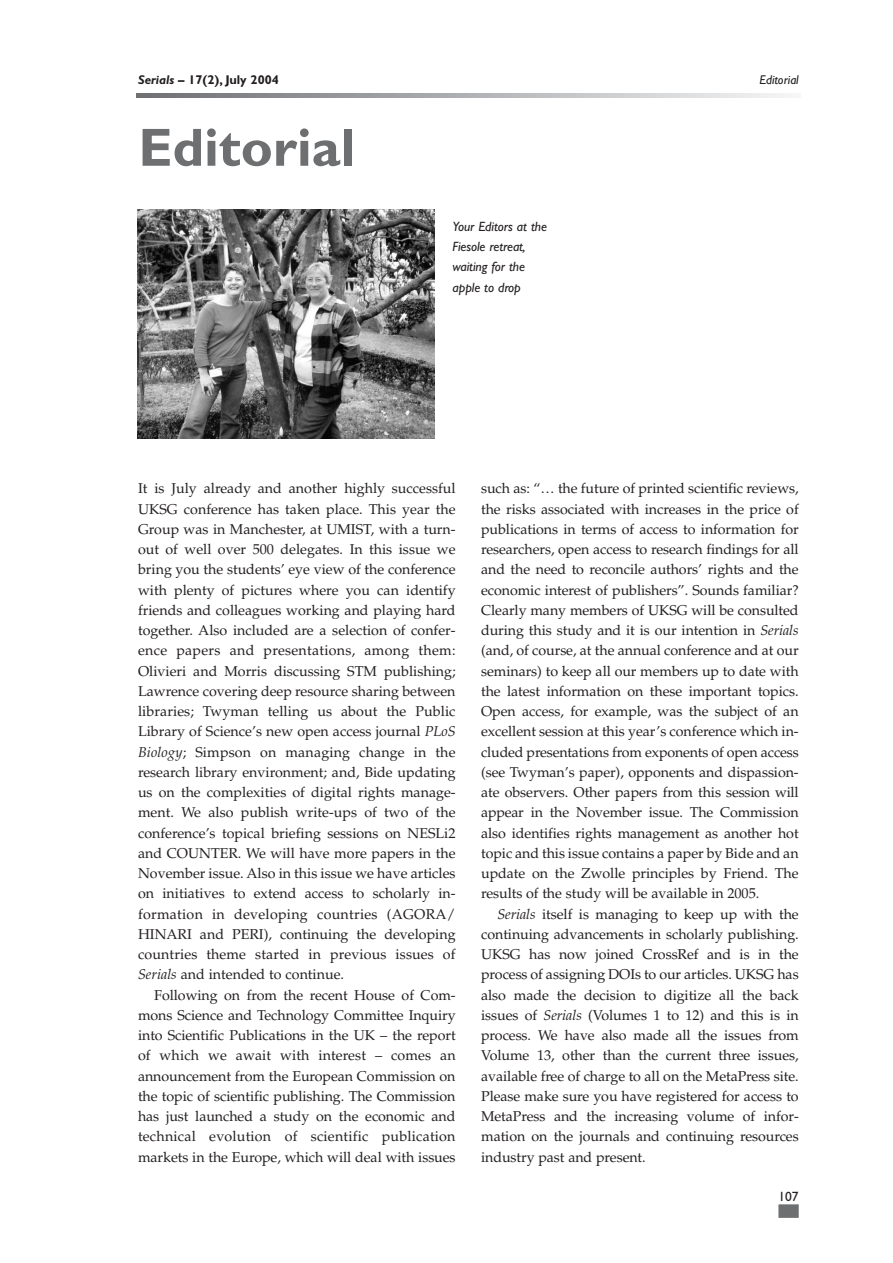
<style>
.page{position:relative;width:893px;height:1263px;background:#fff}
.page>*{position:absolute;margin:0;border:0;box-sizing:border-box;transform-origin:0 0}
.t1{font:700 54px "Gill Sans";color:#6d6f71}
.t2{font:14.25px/20.2px "Palatino";letter-spacing:-.005em;color:#231f20;text-align:justify}
.t3{font:italic 13.5px/20.2px "Gill Sans";letter-spacing:-.005em;color:#231f20}
.t4{font:13.5px "Gill Sans";color:#231f20}
.t5{font:700 12.75px "Gill Sans";color:#231f20}
.t6{font:italic 12.75px "Gill Sans";color:#231f20}
.s1{font-style:italic}
</style>
<div class="page">
<svg style="left:136px;top:94px;width:656px;height:3px"></svg>
<div style="left:778px;top:1204px;width:20px;height:14px;background:#6d6f71"></div>
<img style="left:137px;top:209px;width:297px;height:230px">
<p class="t5" style="left:138px;top:75px;width:142px"><span class="s1">Serials</span> – 17(2), July 2004</p>
<p class="t6" style="left:759px;top:75px;width:41px">Editorial</p>
<h1 class="t1" style="left:138px;top:129px;width:218px">Editorial</h1>
<p class="t3" style="left:452px;top:218px;width:96px">Your Editors at the<br>Fiesole retreat, waiting for the apple to drop</p>
<p class="t2" style="left:138px;top:480px;width:319px">It is July already and another highly successful UKSG conference has taken place. This year the Group was in Manchester, at UMIST, with a turn&shy;out of well over 500 delegates. In this issue we bring you the students’ eye view of the conference with plenty of pictures where you can identify friends and colleagues working and playing hard together. Also included are a selection of confer&shy;ence papers and presentations, among them:<br>Olivieri and Morris discussing STM publishing; Lawrence covering deep resource sharing between libraries; Twyman telling us about the Public Library of Science’s new open access journal <span class="s1">PLoS Biology</span>; Simpson on managing change in the research library environment; and, Bide updating us on the complexities of digital rights manage&shy;ment. We also publish write-ups of two of the conference’s topical briefing sessions on NESLi2 and COUNTER. We will have more papers in the November issue. Also in this issue we have articles on initiatives to extend access to scholarly in&shy;formation in developing countries (AGORA/ HINARI and PERI), continuing the developing countries theme started in previous issues of <span class="s1">Serials</span> and intended to continue.</p>
<p class="t2" style="left:138px;top:986px;width:319px;text-indent:16px">Following on from the recent House of Com&shy;mons Science and Technology Committee Inquiry into Scientific Publications in the UK – the report of which we await with interest – comes an announcement from the European Commission on the topic of scientific publishing. The Commission has just launched a study on the economic and technical evolution of scientific publication markets in the Europe, which will deal with issues</p>
<p class="t2" style="left:481px;top:480px;width:319px">such as: “… the future of printed scientific reviews, the risks associated with increases in the price of publications in terms of access to information for researchers, open access to research findings for all and the need to reconcile authors’ rights and the economic interest of publishers”. Sounds familiar?<br>Clearly many members of UKSG will be consulted during this study and it is our intention in <span class="s1">Serials </span>(and, of course, at the annual conference and at our seminars) to keep all our members up to date with the latest information on these important topics.<br>Open access, for example, was the subject of an excellent session at this year’s conference which in&shy;cluded presentations from exponents of open access (see Twyman’s paper), opponents and dispassion&shy;ate observers. Other papers from this session will appear in the November issue. The Commission also identifies rights management as another hot topic and this issue contains a paper by Bide and an update on the Zwolle principles by Friend. The results of the study will be available in 2005.</p>
<p class="t2" style="left:481px;top:905px;width:319px;text-indent:16px"><span class="s1">Serials</span> itself is managing to keep up with the continuing advancements in scholarly publishing.<br>UKSG has now joined CrossRef and is in the process of assigning DOIs to our articles. UKSG has also made the decision to digitize all the back issues of <span class="s1">Serials</span> (Volumes 1 to 12) and this is in process. We have also made all the issues from Volume 13, other than the current three issues, available free of charge to all on the MetaPress site.<br>Please make sure you have registered for access to MetaPress and the increasing volume of infor&shy;mation on the journals and continuing resources industry past and present.</p>
<p class="t4" style="left:778px;top:1192px;width:22px">107</p>
</div>
